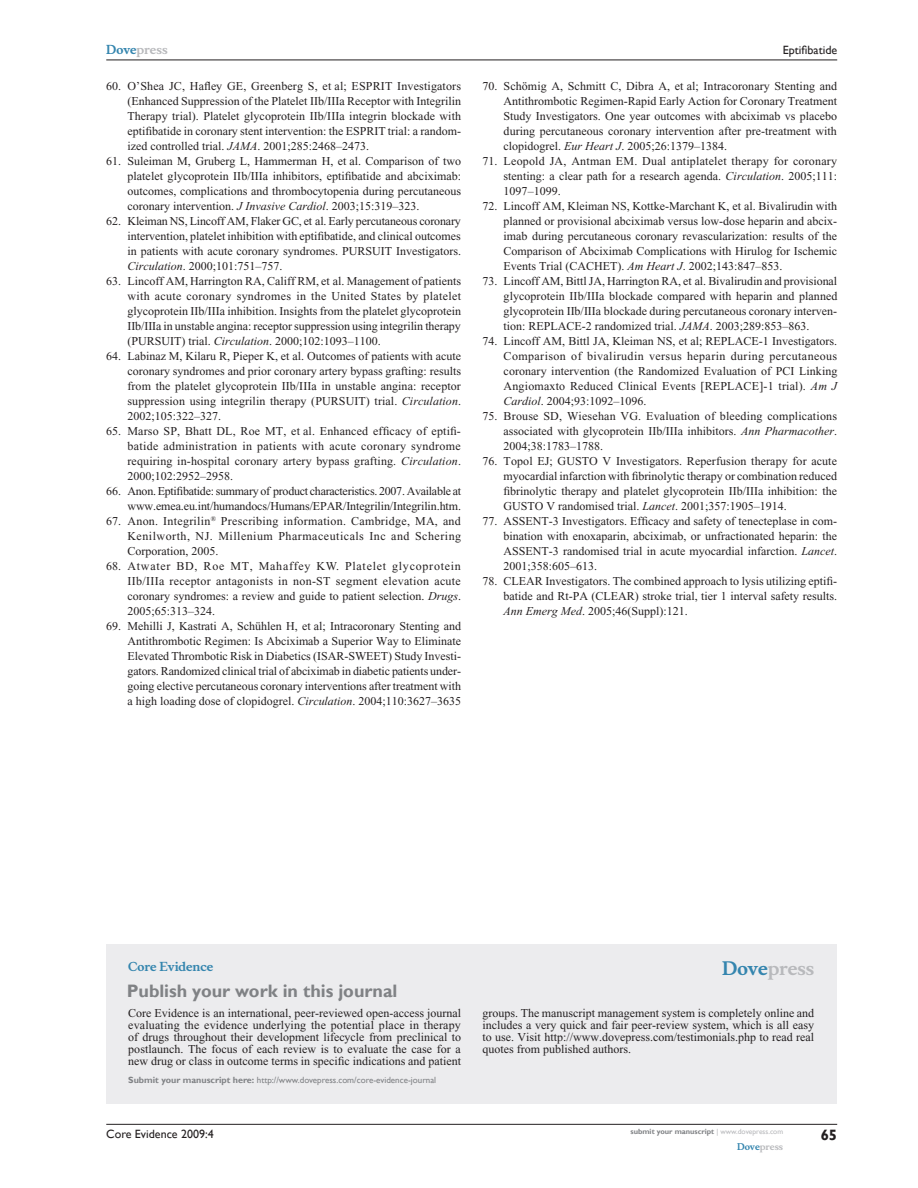
<style>
.page{position:relative;width:918px;height:1188px;background:#fff}
.page>*{position:absolute;margin:0;border:0;box-sizing:border-box;transform-origin:0 0}
.t1{font:700 18px "Gill Sans";color:#808285}
.t2{font:700 18px "Musee";color:#b8b9bc}
.t3{font:700 15px "Gill Sans";color:#231f20}
.t4{font:12px/15px "Times New Roman";color:#231f20;text-align:justify}
.t5{font:12px/15px "Times New Roman";letter-spacing:-.025em;color:#231f20;text-align:right}
.t6{font:12px "Gill Sans";color:#231f20}
.t7{font:700 12px "Musee";color:#3485ae}
.t8{font:700 12px "Musee";color:#b8b9bc}
.t9{font:9px "Gill Sans";color:#808285}
.t10{font:700 9px "Musee";color:#b8b9bc}
.t11{font:700 7.5px "Gill Sans";color:#808285}
.s1{color:#3485ae}
.s2{font-style:italic}
.s3{font-weight:700}
.s4{font-weight:400;color:#b8b9bc}
</style>
<div class="page">
<div style="left:106px;top:944px;width:731px;height:159px;background:#ececee"></div>
<hr style="left:106px;top:1124px;width:731px;height:1px;background:#231f20">
<hr style="left:106px;top:60px;width:731px;height:1px;background:#231f20">
<p class="t8" style="left:106px;top:43px;width:63px"><span class="s1">Dove</span>press</p>
<p class="t6" style="left:783px;top:43px;width:56px">Eptifibatide</p>
<p class="t4" style="left:128px;top:79px;width:335px;text-indent:-21px">60. O’Shea JC, Hafley GE, Greenberg S, et al; ESPRIT Investigators (Enhanced Suppression of the Platelet IIb/IIIa Receptor with Integrilin Therapy trial). Platelet glycoprotein IIb/IIIa integrin blockade with eptifibatide in coronary stent intervention: the ESPRIT trial: a random&shy;ized controlled trial. <span class="s2">JAMA</span>. 2001;285:2468–2473.</p>
<p class="t4" style="left:128px;top:154px;width:335px;text-indent:-21px">61. Suleiman M, Gruberg L, Hammerman H, et al. Comparison of two platelet glycoprotein IIb/IIIa inhibitors, eptifibatide and abciximab: outcomes, complications and thrombocytopenia during percutaneous coronary intervention. <span class="s2">J Invasive Cardiol</span>. 2003;15:319–323.</p>
<p class="t4" style="left:128px;top:214px;width:335px;text-indent:-21px">62. Kleiman NS, Lincoff AM, Flaker GC, et al. Early percutaneous coronary intervention, platelet inhibition with eptifibatide, and clinical outcomes in patients with acute coronary syndromes. PURSUIT Investigators.<br><span class="s2">Circulation</span>. 2000;101:751–757.</p>
<p class="t4" style="left:128px;top:274px;width:335px;text-indent:-21px">63. Lincoff AM, Harrington RA, Califf RM, et al. Management of patients with acute coronary syndromes in the United States by platelet glycoprotein IIb/IIIa inhibition. Insights from the platelet glycoprotein IIb/IIIa in unstable angina: receptor suppression using integrilin therapy (PURSUIT) trial. <span class="s2">Circulation</span>. 2000;102:1093–1100.</p>
<p class="t4" style="left:128px;top:349px;width:335px;text-indent:-21px">64. Labinaz M, Kilaru R, Pieper K, et al. Outcomes of patients with acute coronary syndromes and prior coronary artery bypass grafting: results from the platelet glycoprotein IIb/IIIa in unstable angina: receptor suppression using integrilin therapy (PURSUIT) trial. <span class="s2">Circulation</span>.<br>2002;105:322–327.</p>
<p class="t4" style="left:128px;top:424px;width:335px;text-indent:-21px">65. Marso SP, Bhatt DL, Roe MT, et al. Enhanced efficacy of eptifi&shy;batide administration in patients with acute coronary syndrome requiring in-hospital coronary artery bypass grafting. <span class="s2">Circulation</span>.<br>2000;102:2952–2958.</p>
<p class="t5" style="left:106px;top:484px;width:356px">66. Anon. Eptifibatide: summary of product characteristics. 2007. Available at www.emea.eu.int/humandocs/Humans/EPAR/Integrilin/Integrilin.htm.</p>
<p class="t4" style="left:128px;top:514px;width:335px;text-indent:-21px">67. Anon. Integrilin<sup>®</sup> Prescribing information. Cambridge, MA, and Kenilworth, NJ. Millenium Pharmaceuticals Inc and Schering Corporation, 2005.</p>
<p class="t4" style="left:128px;top:559px;width:335px;text-indent:-21px">68. Atwater BD, Roe MT, Mahaffey KW. Platelet glycoprotein IIb/IIIa receptor antagonists in non-ST segment elevation acute coronary syndromes: a review and guide to patient selection. <span class="s2">Drugs</span>.<br>2005;65:313–324.</p>
<p class="t4" style="left:128px;top:619px;width:335px;text-indent:-21px">69. Mehilli J, Kastrati A, Schühlen H, et al; Intracoronary Stenting and Antithrombotic Regimen: Is Abciximab a Superior Way to Eliminate Elevated Thrombotic Risk in Diabetics (ISAR-SWEET) Study Investi&shy;gators. Randomized clinical trial of abciximab in diabetic patients under&shy;going elective percutaneous coronary interventions after treatment with a high loading dose of clopidogrel. <span class="s2">Circulation</span>. 2004;110:3627–3635</p>
<p class="t4" style="left:504px;top:79px;width:335px;text-indent:-21px">70. Schömig A, Schmitt C, Dibra A, et al; Intracoronary Stenting and Antithrombotic Regimen-Rapid Early Action for Coronary Treatment Study Investigators. One year outcomes with abciximab vs placebo during percutaneous coronary intervention after pre-treatment with clopidogrel. <span class="s2">Eur Heart J</span>. 2005;26:1379–1384.</p>
<p class="t4" style="left:504px;top:154px;width:335px;text-indent:-21px">71. Leopold JA, Antman EM. Dual antiplatelet therapy for coronary stenting: a clear path for a research agenda. <span class="s2">Circulation</span>. 2005;111:<br>1097–1099.</p>
<p class="t4" style="left:504px;top:199px;width:335px;text-indent:-21px">72. Lincoff AM, Kleiman NS, Kottke-Marchant K, et al. Bivalirudin with planned or provisional abciximab versus low-dose heparin and abcix&shy;imab during percutaneous coronary revascularization: results of the Comparison of Abciximab Complications with Hirulog for Ischemic Events Trial (CACHET). <span class="s2">Am Heart J</span>. 2002;143:847–853.</p>
<p class="t4" style="left:504px;top:274px;width:335px;text-indent:-21px">73. Lincoff AM, Bittl JA, Harrington RA, et al. Bivalirudin and provisional glycoprotein IIb/IIIa blockade compared with heparin and planned glycoprotein IIb/IIIa blockade during percutaneous coronary interven&shy;tion: REPLACE-2 randomized trial. <span class="s2">JAMA</span>. 2003;289:853–863.</p>
<p class="t4" style="left:504px;top:334px;width:335px;text-indent:-21px">74. Lincoff AM, Bittl JA, Kleiman NS, et al; REPLACE-1 Investigators.<br>Comparison of bivalirudin versus heparin during percutaneous coronary intervention (the Randomized Evaluation of PCI Linking Angiomaxto Reduced Clinical Events [REPLACE]-1 trial). <span class="s2">Am J Cardiol</span>. 2004;93:1092–1096.</p>
<p class="t4" style="left:504px;top:409px;width:335px;text-indent:-21px">75. Brouse SD, Wiesehan VG. Evaluation of bleeding complications associated with glycoprotein IIb/IIIa inhibitors. <span class="s2">Ann Pharmacother</span>.<br>2004;38:1783–1788.</p>
<p class="t4" style="left:504px;top:454px;width:335px;text-indent:-21px">76. Topol EJ; GUSTO V Investigators. Reperfusion therapy for acute myocardial infarction with fibrinolytic therapy or combination reduced fibrinolytic therapy and platelet glycoprotein IIb/IIIa inhibition: the GUSTO V randomised trial. <span class="s2">Lancet</span>. 2001;357:1905–1914.</p>
<p class="t4" style="left:504px;top:514px;width:335px;text-indent:-21px">77. ASSENT-3 Investigators. Efficacy and safety of tenecteplase in com&shy;bination with enoxaparin, abciximab, or unfractionated heparin: the ASSENT-3 randomised trial in acute myocardial infarction. <span class="s2">Lancet</span>.<br>2001;358:605–613.</p>
<p class="t4" style="left:504px;top:574px;width:335px;text-indent:-21px">78. CLEAR Investigators. The combined approach to lysis utilizing eptifi&shy;batide and Rt-PA (CLEAR) stroke trial, tier 1 interval safety results.<br><span class="s2">Ann Emerg Med</span>. 2005;46(Suppl):121.</p>
<p class="t7" style="left:128px;top:959px;width:87px">Core Evidence</p>
<h1 class="t1" style="left:127px;top:980px;width:272px">Publish your work in this journal</h1>
<h1 class="t2" style="left:722px;top:958px;width:94px"><span class="s1">Dove</span>press</h1>
<p class="t4" style="left:128px;top:1007px;width:334px;line-height:12px">Core Evidence is an international, peer-reviewed open-access journal evaluating the evidence underlying the potential place in therapy of drugs throughout their development lifecycle from preclinical to postlaunch. The focus of each review is to evaluate the case for a new drug or class in outcome terms in specific indications and patient</p>
<p class="t4" style="left:482px;top:1007px;width:333px;line-height:12px">groups. The manuscript management system is completely online and includes a very quick and fair peer-review system, which is all easy to use. Visit http://www.dovepress.com/testimonials.php to read real quotes from published authors.</p>
<p class="t9" style="left:128px;top:1075px;width:309px"><span class="s3">Submit your manuscript here:</span> http://www.dovepress.com/core-evidence-journal</p>
<p class="t6" style="left:106px;top:1127px;width:109px">Core Evidence 2009:4</p>
<p class="t11" style="left:631px;top:1127px;width:154px">submit your manuscript <span class="s4">| www.dovepress.com</span></p>
<p class="t10" style="left:737px;top:1141px;width:48px"><span class="s1">Dove</span>press</p>
<p class="t3" style="left:821px;top:1126px;width:18px">65</p>
</div>
